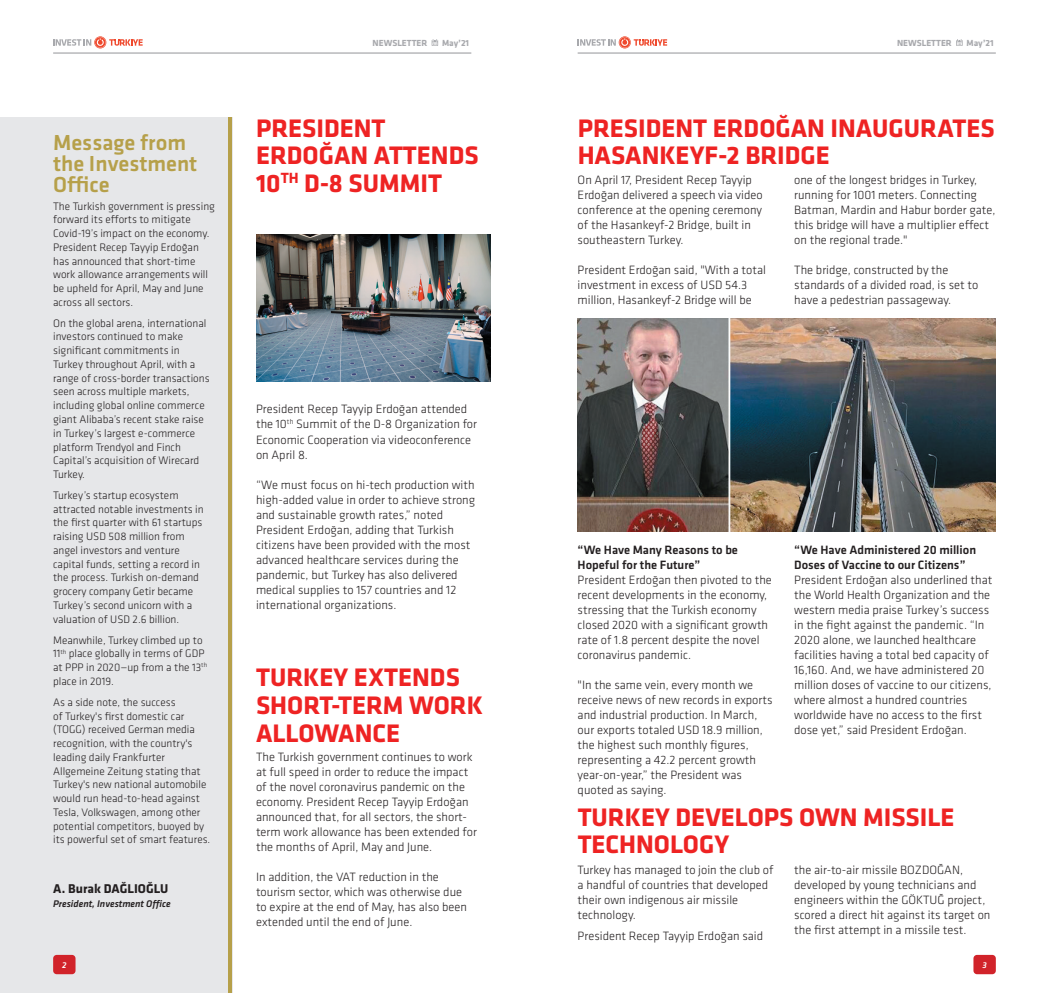
<style>
.page{position:relative;width:1049px;height:993px;background:#fff}
.page>*{position:absolute;margin:0;border:0;box-sizing:border-box;transform-origin:0 0}
.t1{font:700 26.25px/27.5px "Klavika";color:#ee2323}
.t2{font:500 22.5px/21.2px "Klavika";color:#b6a04a}
.t3{font:700 13.25px "Klavika";color:#231f20}
.t4{font:300 12.5px/15px "Klavika";color:#231f20}
.t5{font:500 12.5px/15px "Klavika";color:#231f20}
.t6{font:300 11.25px/13.8px "Klavika";color:#231f20}
.t7{font:italic 500 10px "Klavika";color:#231f20}
.t8{font:700 9.12px "Klavika";color:#a8a9ad}
.t9{font:italic 500 8.75px "Klavika";color:#fff}
</style>
<div class="page">
<div style="left:0;top:117px;width:232px;height:875px;background:#e6e7e9"></div>
<div style="left:53px;top:954px;width:23px;height:19px;background:#d1232a;border-radius:4px"></div>
<hr style="left:228px;top:117px;width:4px;height:875px;background:#b6a04a">
<div style="left:973px;top:954px;width:23px;height:19px;background:#d1232a;border-radius:4px"></div>
<img style="left:256px;top:235px;width:234px;height:147px">
<img style="left:578px;top:318px;width:418px;height:213px">
<svg style="left:53px;top:36px;width:90px;height:12px"></svg>
<hr style="left:578px;top:53px;width:418px;height:1px;background:#939598">
<hr style="left:53px;top:53px;width:418px;height:1px;background:#939598">
<svg style="left:578px;top:36px;width:89px;height:12px"></svg>
<svg style="left:432px;top:39px;width:6px;height:7px"></svg>
<svg style="left:956px;top:39px;width:6px;height:7px"></svg>
<h2 class="t2" style="left:53px;top:132px;width:146px">Message from the Investment<br>Office</h2>
<p class="t6" style="left:53px;top:199px;width:163px">The Turkish government is pressing forward its efforts to mitigate<br>Covid-19’s impact on the economy.<br>President Recep Tayyip Erdoğan has announced that short-time work allowance arrangements will be upheld for April, May and June across all sectors.</p>
<p class="t6" style="left:53px;top:316px;width:158px">On the global arena, international investors continued to make significant commitments in<br>Turkey throughout April, with a range of cross-border transactions seen across multiple markets, including global online commerce giant Alibaba’s recent stake raise in Turkey’s largest e-commerce platform Trendyol and Finch<br>Capital’s acquisition of Wirecard<br>Turkey.</p>
<p class="t6" style="left:53px;top:488px;width:152px">Turkey’s startup ecosystem attracted notable investments in the first quarter with 61 startups raising USD 508 million from angel investors and venture capital funds, setting a record in the process. Turkish on-demand grocery company Getir became<br>Turkey’s second unicorn with a valuation of USD 2.6 billion.</p>
<p class="t6" style="left:53px;top:633px;width:155px">Meanwhile, Turkey climbed up to<br>11<sup>th</sup> place globally in terms of GDP at PPP in 2020—up from a the 13<sup>th </sup>place in 2019.</p>
<p class="t6" style="left:53px;top:695px;width:159px">As a side note, the success<br>of Turkey's first domestic car (TOGG) received German media recognition, with the country's leading daily Frankfurter<br>Allgemeine Zeitung stating that<br>Turkey's new national automobile would run head-to-head against<br>Tesla, Volkswagen, among other potential competitors, buoyed by its powerful set of smart features.</p>
<p class="t3" style="left:53px;top:881px;width:117px">A. Burak DAĞLIOĞLU</p>
<p class="t7" style="left:53px;top:897px;width:119px">President, Investment Off ice</p>
<p class="t8" style="left:373px;top:38px;width:56px">NEWSLETTER</p>
<p class="t8" style="left:442px;top:38px;width:29px">May’21</p>
<p class="t8" style="left:897px;top:38px;width:56px">NEWSLETTER</p>
<p class="t8" style="left:966px;top:38px;width:29px">May’21</p>
<h1 class="t1" style="left:256px;top:115px;width:224px">PRESIDENT<br>ERDOĞAN ATTENDS<br>10<sup>TH</sup> D-8 SUMMIT</h1>
<h1 class="t1" style="left:578px;top:115px;width:419px">PRESIDENT ERDOĞAN INAUGURATES<br>HASANKEYF-2 BRIDGE</h1>
<p class="t4" style="left:794px;top:172px;width:203px">one of the longest bridges in Turkey, running for 1001 meters. Connecting Batman, Mardin and Habur border gate, this bridge will have a multiplier effect on the regional trade."</p>
<p class="t4" style="left:794px;top:262px;width:186px">The bridge, constructed by the standards of a divided road, is set to have a pedestrian passageway.</p>
<p class="t4" style="left:578px;top:172px;width:186px">On April 17, President Recep Tayyip Erdoğan delivered a speech via video conference at the opening ceremony of the Hasankeyf-2 Bridge, built in southeastern Turkey.</p>
<p class="t4" style="left:578px;top:262px;width:190px">President Erdoğan said, "With a total investment in excess of USD 54.3 million, Hasankeyf-2 Bridge will be</p>
<p class="t4" style="left:256px;top:402px;width:223px">President Recep Tayyip Erdoğan attended the 10<sup>th</sup> Summit of the D-8 Organization for Economic Cooperation via videoconference on April 8.</p>
<p class="t4" style="left:256px;top:477px;width:221px">“We must focus on hi-tech production with high-added value in order to achieve strong and sustainable growth rates,” noted President Erdoğan, adding that Turkish citizens have been provided with the most advanced healthcare services during the pandemic, but Turkey has also delivered medical supplies to 157 countries and 12 international organizations.</p>
<h1 class="t1" style="left:256px;top:664px;width:228px">TURKEY EXTENDS<br>SHORT-TERM WORK<br>ALLOWANCE</h1>
<p class="t4" style="left:256px;top:749px;width:222px">The Turkish government continues to work at full speed in order to reduce the impact of the novel coronavirus pandemic on the economy. President Recep Tayyip Erdoğan announced that, for all sectors, the short&shy;term work allowance has been extended for the months of April, May and June.</p>
<p class="t4" style="left:256px;top:869px;width:212px">In addition, the VAT reduction in the tourism sector, which was otherwise due to expire at the end of May, has also been extended until the end of June.</p>
<p class="t5" style="left:578px;top:542px;width:162px">“We Have Many Reasons to be<br>Hopeful for the Future”</p>
<p class="t4" style="left:578px;top:572px;width:196px">President Erdoğan then pivoted to the recent developments in the economy, stressing that the Turkish economy closed 2020 with a significant growth rate of 1.8 percent despite the novel coronavirus pandemic.</p>
<p class="t4" style="left:578px;top:677px;width:196px">"In the same vein, every month we receive news of new records in exports and industrial production. In March, our exports totaled USD 18.9 million, the highest such monthly figures, representing a 42.2 percent growth year-on-year,” the President was quoted as saying.</p>
<p class="t5" style="left:794px;top:542px;width:183px">“We Have Administered 20 million<br>Doses of Vaccine to our Citizens”</p>
<p class="t4" style="left:794px;top:572px;width:200px">President Erdoğan also underlined that the World Health Organization and the western media praise Turkey’s success in the fight against the pandemic. “In 2020 alone, we launched healthcare facilities having a total bed capacity of 16,160. And, we have administered 20 million doses of vaccine to our citizens, where almost a hundred countries worldwide have no access to the first dose yet,” said President Erdoğan.</p>
<h1 class="t1" style="left:578px;top:803px;width:378px">TURKEY DEVELOPS OWN MISSILE<br>TECHNOLOGY</h1>
<p class="t4" style="left:578px;top:862px;width:197px">Turkey has managed to join the club of a handful of countries that developed their own indigenous air missile technology.</p>
<p class="t4" style="left:578px;top:928px;width:187px">President Recep Tayyip Erdoğan said</p>
<p class="t4" style="left:794px;top:862px;width:198px">the air-to-air missile BOZDOĞAN, developed by young technicians and engineers within the GÖKTUĞ project, scored a direct hit against its target on the first attempt in a missile test.</p>
<p class="t9" style="left:62px;top:959px;width:6px">2</p>
<p class="t9" style="left:982px;top:959px;width:6px">3</p>
</div>
